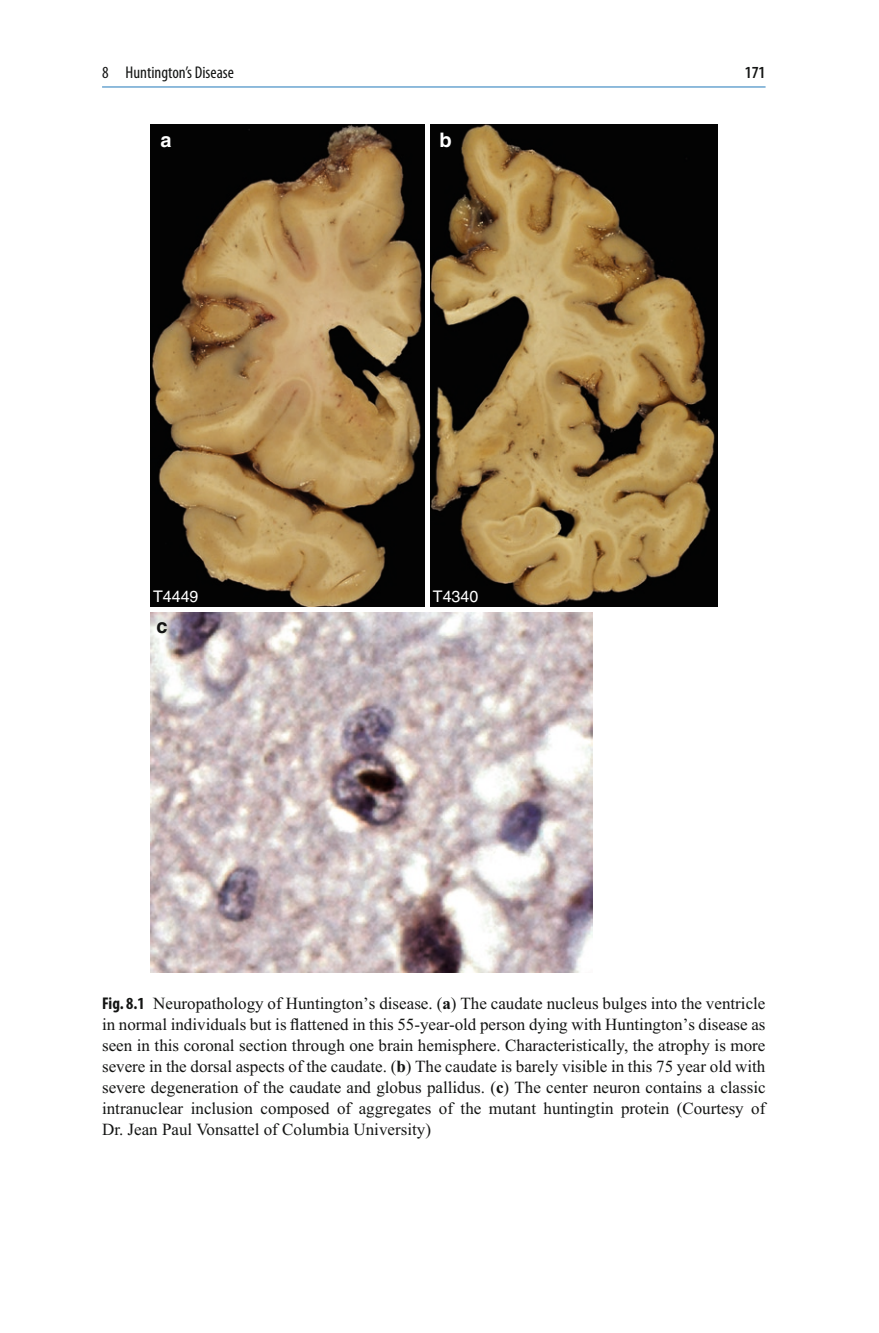
<style>
.page{position:relative;width:879px;height:1333px;background:#fff}
.page>*{position:absolute;margin:0;border:0;box-sizing:border-box;transform-origin:0 0}
.t1{font:700 20px "Helvetica";color:#fff}
.t2{font:700 20px "Helvetica";color:#131413}
.t3{font:17px/21px "Times New Roman";color:#131413;text-align:justify}
.t4{font:condensed 17px "Myriad Pro";color:#131413}
.t5{font:600 condensed 17px "Myriad Pro";color:#131413}
.t6{font:16px "Helvetica";color:#fff}
.s1{font-family:"Myriad Pro";font-weight:700;font-stretch:condensed}
.s2{font-weight:700}
</style>
<div class="page">
<hr style="left:102px;top:86px;width:663px;height:1px;background:#2178ba">
<img style="left:150px;top:125px;width:274px;height:481px">
<img style="left:430px;top:125px;width:287px;height:481px">
<img style="left:150px;top:612px;width:442px;height:360px">
<p class="t4" style="left:102px;top:63px;width:133px">8 Huntington’s Disease</p>
<p class="t5" style="left:745px;top:63px;width:22px">171</p>
<p class="t1" style="left:160px;top:128px;width:13px">a</p>
<p class="t1" style="left:439px;top:128px;width:14px">b</p>
<p class="t6" style="left:153px;top:587px;width:47px">T4449</p>
<p class="t6" style="left:433px;top:587px;width:47px">T4340</p>
<p class="t2" style="left:156px;top:613px;width:13px">c</p>
<p class="t3" style="left:102px;top:992px;width:665px"><span class="s1">Fig. 8.1</span> Neuropathology of Huntington’s disease. (<span class="s2">a</span>) The caudate nucleus bulges into the ventricle in normal individuals but is flattened in this 55-year-old person dying with Huntington’s disease as seen in this coronal section through one brain hemisphere. Characteristically, the atrophy is more severe in the dorsal aspects of the caudate. (<span class="s2">b</span>) The caudate is barely visible in this 75 year old with severe degeneration of the caudate and globus pallidus. (<span class="s2">c</span>) The center neuron contains a classic intranuclear inclusion composed of aggregates of the mutant huntingtin protein (Courtesy of Dr. Jean Paul Vonsattel of Columbia University)</p>
</div>
